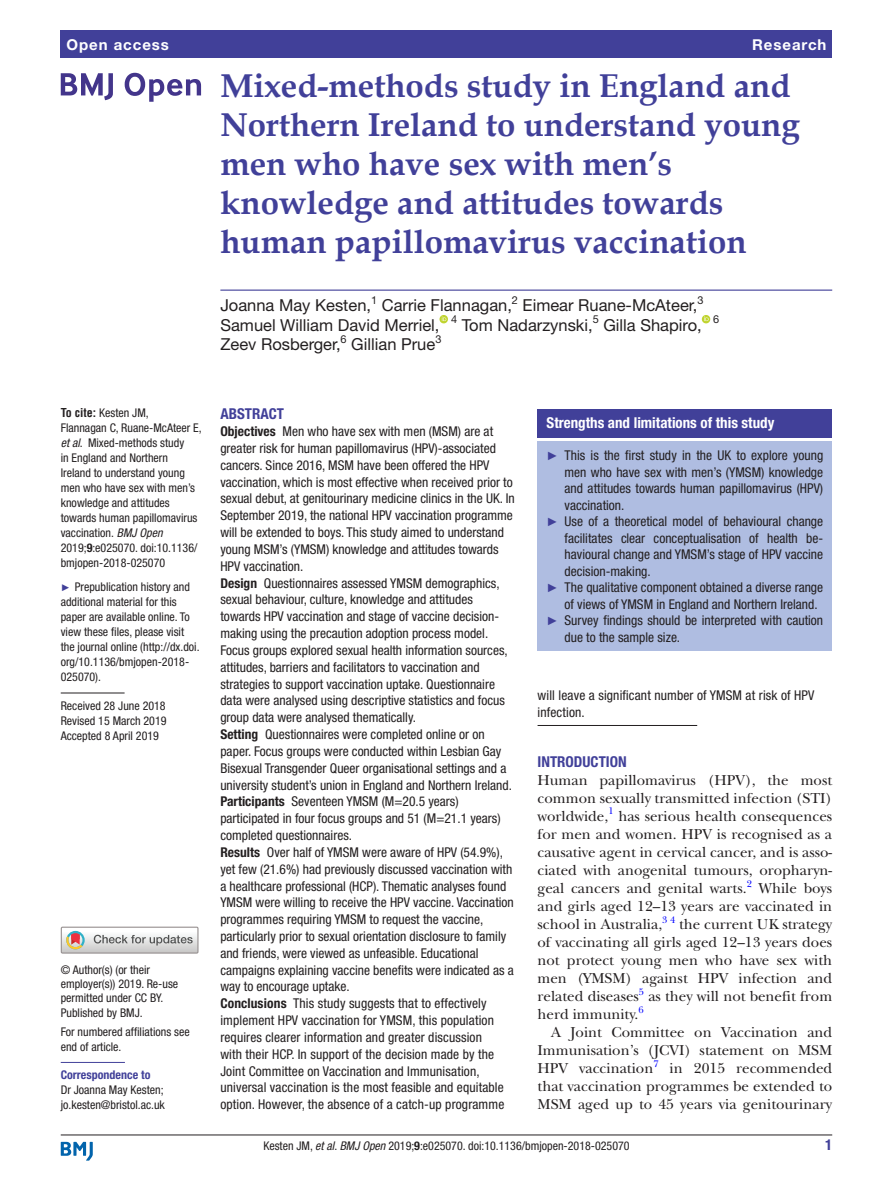
<style>
.page{position:relative;width:893px;height:1191px;background:#fff}
.page>*{position:absolute;margin:0;border:0;box-sizing:border-box;transform-origin:0 0}
.t1{font:700 33px/39px "Book Antiqua";color:#414099}
.t2{font:16.5px "Helvetica Neue LT Std";color:#231f20}
.t3{font:15px/18px "New Baskerville";color:#231f20;text-align:justify}
.t4{font:700 condensed 15px "Helvetica Neue LT Std";color:#fff}
.t5{font:700 condensed 15px "Helvetica Neue LT Std";color:#414099}
.t6{font:700 15px "Helvetica Neue LT Std";letter-spacing:.065em;color:#fff}
.t7{font:condensed 13.5px/16.8px "Helvetica Neue LT Std";color:#231f20}
.t8{font:condensed 12px/15px "Helvetica Neue LT Std";color:#231f20}
.t9{font:700 condensed 12px "Helvetica Neue LT Std";color:#414099}
.t10{font:10.95px "Helvetica Neue LT Std";color:#231f20}
.t11{font:9.9px "New Baskerville";color:#00f}
.s1{font-family:"Helvetica LT Std";font-weight:700}
.s2{font-style:italic}
.s3{font-weight:700}
.s4{font-family:"Arial";font-stretch:normal;font-size:9.75px;color:#414099}
.s5{font-family:"Arial";font-stretch:normal;font-size:12px;color:#414099}
</style>
<div class="page">
<hr style="left:61px;top:1134px;width:771px;height:1px;background:#231f20">
<svg style="left:61px;top:1141px;width:32px;height:19px"></svg>
<div style="left:61px;top:31px;width:771px;height:27px;background:#414099"></div>
<hr style="left:220px;top:289px;width:612px;height:2px;background:#414099">
<svg style="left:439px;top:315px;width:9px;height:8px"></svg>
<svg style="left:702px;top:315px;width:8px;height:8px"></svg>
<hr style="left:61px;top:692px;width:64px;height:1px;background:#231f20">
<hr style="left:61px;top:1062px;width:64px;height:1px;background:#414099">
<svg style="left:61px;top:73px;width:52px;height:27px"></svg>
<svg style="left:125px;top:73px;width:76px;height:29px"></svg>
<div style="left:61px;top:926px;width:138px;height:27px;border:1px solid #969090"></div>
<svg style="left:61px;top:927px;width:137px;height:26px"></svg>
<hr style="left:538px;top:725px;width:159px;height:1px;background:#231f20">
<div style="left:538px;top:409px;width:294px;height:28px;background:#414099"></div>
<div style="left:538px;top:441px;width:294px;height:209px;background:#afbde1"></div>
<p class="t6" style="left:66px;top:35px;width:104px">Open access</p>
<p class="t6" style="left:752px;top:35px;width:76px">Research</p>
<h1 class="t1" style="left:220px;top:66px;width:581px">Mixed-methods study in England and Northern Ireland to understand young men who have sex with men’s knowledge and attitudes towards human papillomavirus vaccination</h1>
<p class="t2" style="left:220px;top:296px;width:152px">Joanna May Kesten,</p>
<p class="t10" style="left:371px;top:293px;width:8px">1</p>
<p class="t2" style="left:382px;top:296px;width:132px">Carrie Flannagan,</p>
<p class="t10" style="left:512px;top:293px;width:8px">2</p>
<p class="t2" style="left:523px;top:296px;width:176px">Eimear Ruane-McAteer,</p>
<p class="t10" style="left:697px;top:293px;width:8px">3</p>
<p class="t2" style="left:220px;top:315px;width:221px">Samuel William David Merriel,</p>
<p class="t10" style="left:451px;top:313px;width:8px">4</p>
<p class="t2" style="left:462px;top:315px;width:133px">Tom Nadarzynski,</p>
<p class="t10" style="left:593px;top:313px;width:8px">5</p>
<p class="t2" style="left:603px;top:315px;width:100px">Gilla Shapiro,</p>
<p class="t10" style="left:713px;top:313px;width:8px">6</p>
<p class="t2" style="left:220px;top:335px;width:122px">Zeev Rosberger,</p>
<p class="t10" style="left:341px;top:332px;width:8px">6</p>
<p class="t2" style="left:351px;top:335px;width:86px">Gillian Prue</p>
<p class="t10" style="left:435px;top:332px;width:8px">3</p>
<p class="t8" style="left:61px;top:405px;width:142px"><span class="s1">To cite:</span> Kesten JM,<br>Flannagan C, Ruane-McAteer E, <span class="s2">et al</span>. Mixed-methods study<br>in England and Northern<br>Ireland to understand young men who have sex with men’s knowledge and attitudes towards human papillomavirus vaccination. <span class="s2">BMJ Open<br></span>2019;<span class="s3">9</span>:e025070. doi:10.1136/ bmjopen-2018-025070</p>
<p class="t8" style="left:61px;top:579px;width:140px"><span class="s4">►</span> Prepublication history and additional material for this paper are available online. To view these files, please visit the journal online (http://dx.doi. org/10.1136/bmjopen-2018-<br>025070).</p>
<p class="t8" style="left:61px;top:698px;width:107px;text-align:justify">Received 28 June 2018<br>Revised 15 March 2019<br>Accepted 8 April 2019</p>
<p class="t8" style="left:61px;top:962px;width:119px;line-height:14.4px">© Author(s) (or their employer(s)) 2019. Re-use permitted under CC BY.<br>Published by BMJ.</p>
<p class="t8" style="left:61px;top:1024px;width:130px">For numbered affiliations see end of article.</p>
<p class="t9" style="left:61px;top:1067px;width:91px">Correspondence to</p>
<p class="t8" style="left:61px;top:1082px;width:106px">Dr Joanna May Kesten; jo.kesten@bristol.ac.uk</p>
<p class="t5" style="left:220px;top:405px;width:65px">Abstract</p>
<p class="t7" style="left:220px;top:423px;width:296px"><span class="s3">Objectives</span> Men who have sex with men (MSM) are at greater risk for human papillomavirus (HPV)-associated cancers. Since 2016, MSM have been offered the HPV vaccination, which is most effective when received prior to sexual debut, at genitourinary medicine clinics in the UK. In September 2019, the national HPV vaccination programme will be extended to boys. This study aimed to understand young MSM’s (YMSM) knowledge and attitudes towards HPV vaccination.<br><span class="s3">Design</span> Questionnaires assessed YMSM demographics, sexual behaviour, culture, knowledge and attitudes towards HPV vaccination and stage of vaccine decision&shy;making using the precaution adoption process model.<br>Focus groups explored sexual health information sources, attitudes, barriers and facilitators to vaccination and strategies to support vaccination uptake. Questionnaire data were analysed using descriptive statistics and focus group data were analysed thematically.<br><span class="s3">Setting</span> Questionnaires were completed online or on paper. Focus groups were conducted within Lesbian Gay Bisexual Transgender Queer organisational settings and a university student’s union in England and Northern Ireland.<br><span class="s3">Participants</span> Seventeen YMSM (M=20.5 years) participated in four focus groups and 51 (M=21.1 years) completed questionnaires.<br><span class="s3">Results</span> Over half of YMSM were aware of HPV (54.9%), yet few (21.6%) had previously discussed vaccination with a healthcare professional (HCP). Thematic analyses found YMSM were willing to receive the HPV vaccine. Vaccination programmes requiring YMSM to request the vaccine, particularly prior to sexual orientation disclosure to family and friends, were viewed as unfeasible. Educational campaigns explaining vaccine benefits were indicated as a way to encourage uptake.<br><span class="s3">Conclusions</span> This study suggests that to effectively implement HPV vaccination for YMSM, this population requires clearer information and greater discussion<br>with their HCP. In support of the decision made by the Joint Committee on Vaccination and Immunisation, universal vaccination is the most feasible and equitable option. However, the absence of a catch-up programme</p>
<p class="t4" style="left:547px;top:414px;width:229px">Strengths and limitations of this study</p>
<p class="t7" style="left:547px;top:447px;width:278px"><span class="s5">►</span> This is the first study in the UK to explore young</p>
<p class="t7" style="left:565px;top:463px;width:260px">men who have sex with men’s (YMSM) knowledge</p>
<p class="t7" style="left:565px;top:480px;width:260px">and attitudes towards human papillomavirus (HPV)</p>
<p class="t7" style="left:565px;top:496px;width:61px">vaccination.</p>
<p class="t7" style="left:547px;top:513px;width:278px"><span class="s5">►</span> Use of a theoretical model of behavioural change</p>
<p class="t7" style="left:565px;top:529px;width:260px">facilitates clear conceptualisation of health be-</p>
<p class="t7" style="left:565px;top:546px;width:260px">havioural change and YMSM’s stage of HPV vaccine</p>
<p class="t7" style="left:565px;top:562px;width:88px">decision-making.</p>
<p class="t7" style="left:547px;top:579px;width:278px"><span class="s5">►</span> The qualitative component obtained a diverse range</p>
<p class="t7" style="left:565px;top:595px;width:255px">of views of YMSM in England and Northern Ireland.</p>
<p class="t7" style="left:547px;top:612px;width:278px"><span class="s5">►</span> Survey findings should be interpreted with caution</p>
<p class="t7" style="left:565px;top:628px;width:117px">due to the sample size.</p>
<p class="t7" style="left:538px;top:687px;width:278px">will leave a significant number of YMSM at risk of HPV infection.</p>
<p class="t5" style="left:538px;top:753px;width:91px">Introduction</p>
<p class="t3" style="left:538px;top:771px;width:296px">Human papillomavirus (HPV), the most common sexually transmitted infection (STI) worldwide,</p>
<p class="t11" style="left:608px;top:805px;width:7px">1</p>
<p class="t3" style="left:538px;top:807px;width:296px;text-indent:81px">has serious health consequences for men and women. HPV is recognised as a causative agent in cervical cancer, and is asso&shy;ciated with anogenital tumours, oropharyn&shy;geal cancers and genital warts.</p>
<p class="t11" style="left:747px;top:877px;width:7px">2</p>
<p class="t3" style="left:538px;top:879px;width:296px;text-indent:221px">While boys and girls aged 12–13 years are vaccinated in school in Australia,</p>
<p class="t11" style="left:662px;top:913px;width:14px">3 4</p>
<p class="t3" style="left:538px;top:915px;width:296px;text-indent:141px">the current UK strategy of vaccinating all girls aged 12–13 years does not protect young men who have sex with men (YMSM) against HPV infection and related diseases</p>
<p class="t11" style="left:639px;top:985px;width:7px">5</p>
<p class="t3" style="left:648px;top:987px;width:185px">as they will not benefit from</p>
<p class="t3" style="left:538px;top:1005px;width:102px">herd immunity.</p>
<p class="t11" style="left:638px;top:1003px;width:7px">6</p>
<p class="t3" style="left:538px;top:1023px;width:296px;text-indent:14px">A Joint Committee on Vaccination and Immunisation’s (JCVI) statement on MSM HPV vaccination</p>
<p class="t11" style="left:653px;top:1057px;width:7px">7</p>
<p class="t3" style="left:538px;top:1059px;width:296px;text-indent:132px">in 2015 recommended that vaccination programmes be extended to MSM aged up to 45 years via genitourinary</p>
<p class="t8" style="left:263px;top:1137px;width:368px">Kesten JM, <span class="s2">et al</span>. <span class="s2">BMJ Open</span> 2019;<span class="s3">9</span>:e025070. doi:10.1136/bmjopen-2018-025070</p>
<p class="t5" style="left:825px;top:1135px;width:9px">1</p>
</div>
